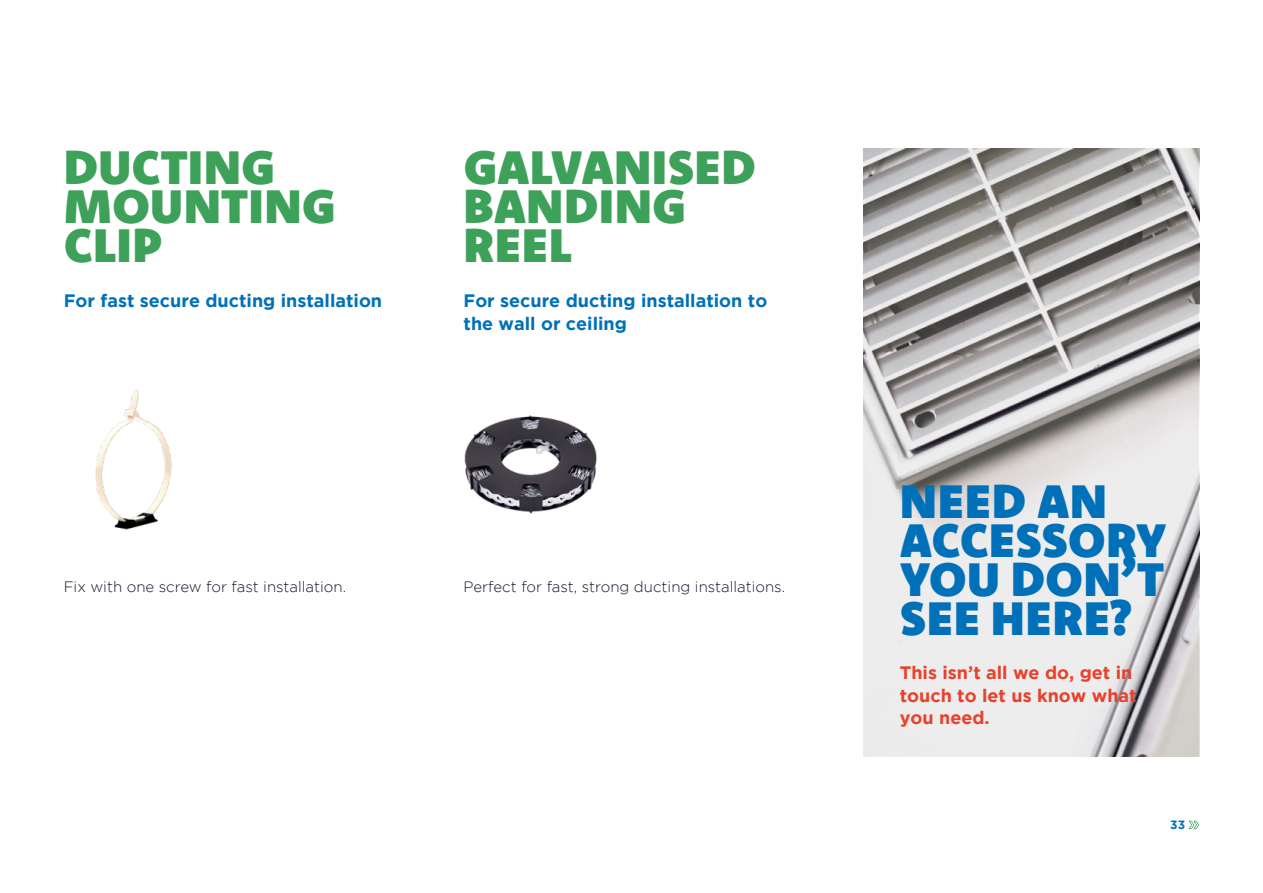
<style>
.page{position:relative;width:1263px;height:893px;background:#fff}
.page>*{position:absolute;margin:0;border:0;box-sizing:border-box;transform-origin:0 0}
.t1{font:900 47.55px/39.2px "Komet";letter-spacing:.015em;color:#3da15a}
.t2{font:900 47.55px/39.2px "Komet";letter-spacing:.015em;color:#0071b9}
.t3{font:700 18px/22.5px "Gotham";color:#0071b9}
.t4{font:700 18px/22.5px "Gotham";color:#e8412c}
.t5{font:300 15px "Gotham";color:#12192c}
.t6{font:700 12px "Gotham";color:#0071b9}
</style>
<div class="page">
<svg style="left:1189px;top:821px;width:10px;height:8px"></svg>
<svg style="left:863px;top:148px;width:336px;height:609px;background:#c6c4c4"></svg>
<img style="left:95px;top:390px;width:77px;height:140px">
<img style="left:464px;top:415px;width:133px;height:99px">
<h1 class="t1" style="left:64px;top:147px;width:272px">DUCTING<br>MOUNTING<br>CLIP</h1>
<h1 class="t1" style="left:464px;top:147px;width:293px">GALVANISED<br>BANDING<br>REEL</h1>
<p class="t3" style="left:64px;top:289px;width:320px">For fast secure ducting installation</p>
<p class="t3" style="left:463px;top:289px;width:305px">For secure ducting installation to the wall or ceiling</p>
<p class="t5" style="left:64px;top:578px;width:284px">Fix with one screw for fast installation.</p>
<p class="t5" style="left:463px;top:578px;width:323px">Perfect for fast, strong ducting installations.</p>
<h1 class="t2" style="left:900px;top:480px;width:268px">NEED AN<br>ACCESSORY<br>YOU DON’T<br>SEE HERE?</h1>
<p class="t4" style="left:900px;top:661px;width:238px">This isn’t all we do, get in touch to let us know what you need.</p>
<p class="t6" style="left:1170px;top:818px;width:17px">33</p>
</div>
